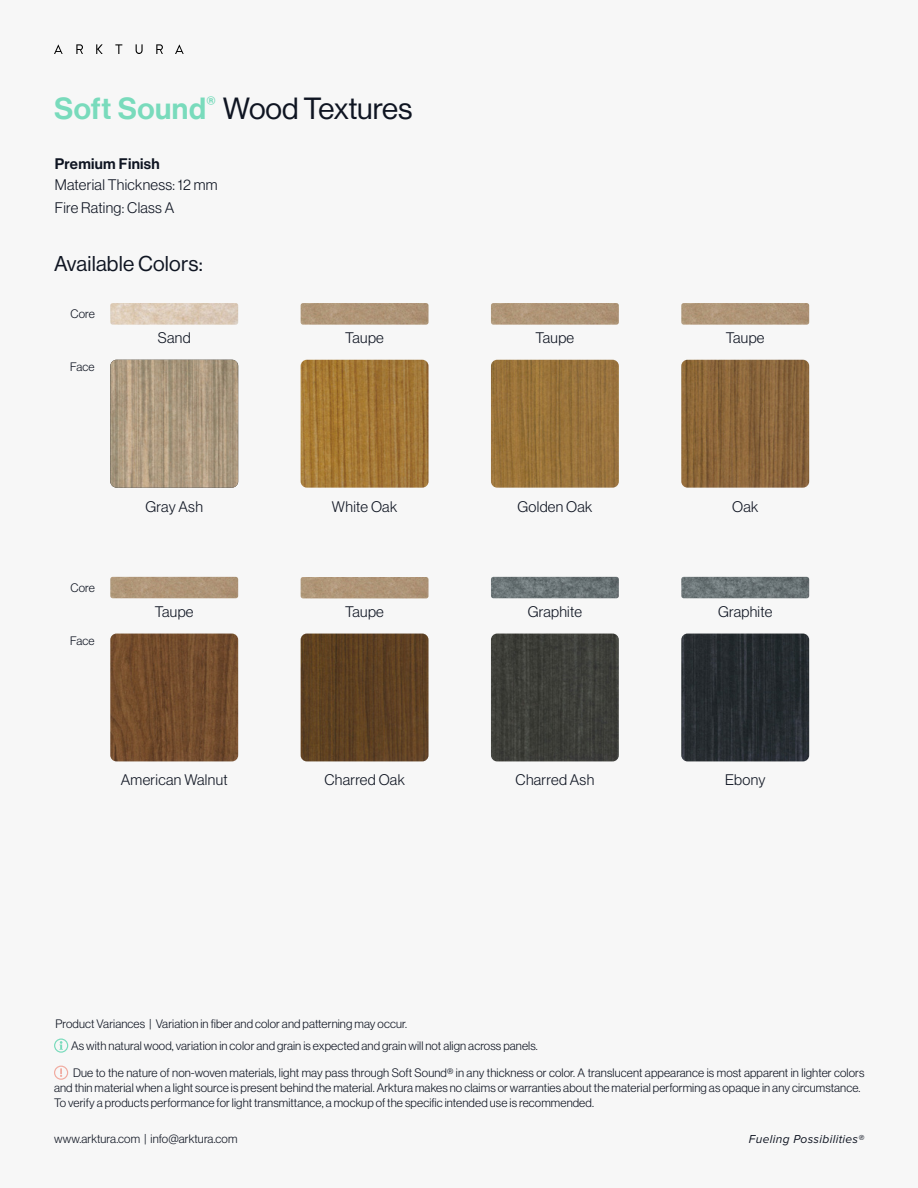
<style>
.page{position:relative;width:918px;height:1188px;background:#f7f7f7}
.page>*{position:absolute;margin:0;border:0;box-sizing:border-box;transform-origin:0 0}
.t1{font:30px "N Haas Grotesk DS Pro 55 Rg";letter-spacing:-.01em;color:#0f1522}
.t2{font:21px "N Haas Grotesk DS Pro 55 Rg";letter-spacing:.01em;color:#0f1522}
.t3{font:15px/22.5px "N Haas Grotesk DS Pro 45 Lt";letter-spacing:.02em;color:#0f1522}
.t4{font:15px "N Haas Grotesk DS Pro 65 Md";letter-spacing:.02em;color:#0f1522}
.t5{font:12px/15px "N Haas Grotesk DS Pro 45 Lt";letter-spacing:.01em;color:#0f1522}
.t6{font:italic 12px "Proxima Nova";letter-spacing:.025em;color:#0f1522}
.s1{font-family:"N Haas Grotesk DS Pro 65 Md";color:#79dbbc}
.s2{font-weight:700}
</style>
<div class="page">
<svg style="left:175px;top:44px;width:9px;height:10px"></svg>
<svg style="left:156px;top:44px;width:7px;height:10px"></svg>
<svg style="left:136px;top:44px;width:7px;height:10px"></svg>
<svg style="left:115px;top:44px;width:7px;height:10px"></svg>
<svg style="left:96px;top:44px;width:7px;height:10px"></svg>
<svg style="left:76px;top:44px;width:7px;height:10px"></svg>
<svg style="left:54px;top:44px;width:9px;height:10px"></svg>
<div style="left:54px;top:1066px;width:14px;height:14px;border:1px solid #f1aba0;border-radius:50%"></div>
<svg style="left:60px;top:1068px;width:2px;height:9px"></svg>
<img style="left:301px;top:303px;width:128px;height:22px">
<img style="left:491px;top:303px;width:128px;height:22px">
<img style="left:681px;top:303px;width:128px;height:22px">
<img style="left:110px;top:577px;width:128px;height:21px">
<img style="left:301px;top:577px;width:128px;height:21px">
<img style="left:110px;top:303px;width:128px;height:22px">
<img style="left:491px;top:577px;width:128px;height:21px">
<img style="left:681px;top:577px;width:128px;height:21px">
<img style="left:301px;top:360px;width:128px;height:128px">
<img style="left:301px;top:634px;width:128px;height:127px">
<img style="left:110px;top:360px;width:128px;height:128px">
<img style="left:491px;top:634px;width:128px;height:127px">
<img style="left:681px;top:634px;width:128px;height:127px">
<img style="left:491px;top:360px;width:128px;height:128px">
<img style="left:681px;top:360px;width:128px;height:128px">
<img style="left:110px;top:634px;width:128px;height:127px">
<svg style="left:54px;top:1039px;width:14px;height:14px"></svg>
<h1 class="t1" style="left:54px;top:91px;width:360px"><span class="s1">Soft Sound</span><sup>®</sup> Wood Textures</h1>
<p class="t4" style="left:55px;top:156px;width:107px">Premium Finish</p>
<p class="t3" style="left:55px;top:174px;width:164px">Material Thickness: 12 mm<br>Fire Rating: Class A</p>
<h2 class="t2" style="left:54px;top:251px;width:150px">Available Colors:</h2>
<p class="t5" style="left:71px;top:307px;width:26px">Core</p>
<p class="t5" style="left:70px;top:360px;width:26px">Face</p>
<p class="t3" style="left:158px;top:327px;width:34px">Sand</p>
<p class="t3" style="left:345px;top:327px;width:40px">Taupe</p>
<p class="t3" style="left:536px;top:327px;width:40px">Taupe</p>
<p class="t3" style="left:726px;top:327px;width:40px">Taupe</p>
<p class="t5" style="left:71px;top:580px;width:26px">Core</p>
<p class="t5" style="left:70px;top:634px;width:26px">Face</p>
<p class="t3" style="left:146px;top:495px;width:59px">Gray Ash</p>
<p class="t3" style="left:332px;top:495px;width:67px">White Oak</p>
<p class="t3" style="left:517px;top:495px;width:76px">Golden Oak</p>
<p class="t3" style="left:732px;top:495px;width:28px">Oak</p>
<p class="t3" style="left:155px;top:601px;width:40px">Taupe</p>
<p class="t3" style="left:345px;top:601px;width:40px">Taupe</p>
<p class="t3" style="left:528px;top:601px;width:56px">Graphite</p>
<p class="t3" style="left:718px;top:601px;width:56px">Graphite</p>
<p class="t3" style="left:121px;top:768px;width:108px">American Walnut</p>
<p class="t3" style="left:324px;top:768px;width:82px">Charred Oak</p>
<p class="t3" style="left:516px;top:768px;width:80px">Charred Ash</p>
<p class="t3" style="left:725px;top:768px;width:42px">Ebony</p>
<p class="t5" style="left:71px;top:1013px;width:468px;line-height:22.2px;text-indent:-16px">Product Variances | Variation in fiber and color and patterning may occur.<br>As with natural wood, variation in color and grain is expected and grain will not align across panels.</p>
<p class="t5" style="left:54px;top:1066px;width:812px;text-indent:19px">Due to the nature of non-woven materials, light may pass through Soft Sound® in any thickness or color. A translucent appearance is most apparent in lighter colors and thin material when a light source is present behind the material. Arktura makes no claims or warranties about the material performing as opaque in any circumstance.<br>To verify a products performance for light transmittance, a mockup of the specific intended use is recommended.</p>
<p class="t5" style="left:54px;top:1132px;width:185px">www.arktura.com | info@arktura.com</p>
<p class="t6" style="left:749px;top:1134px;width:117px">Fueling Possibilities<span class="s2">®</span></p>
</div>
